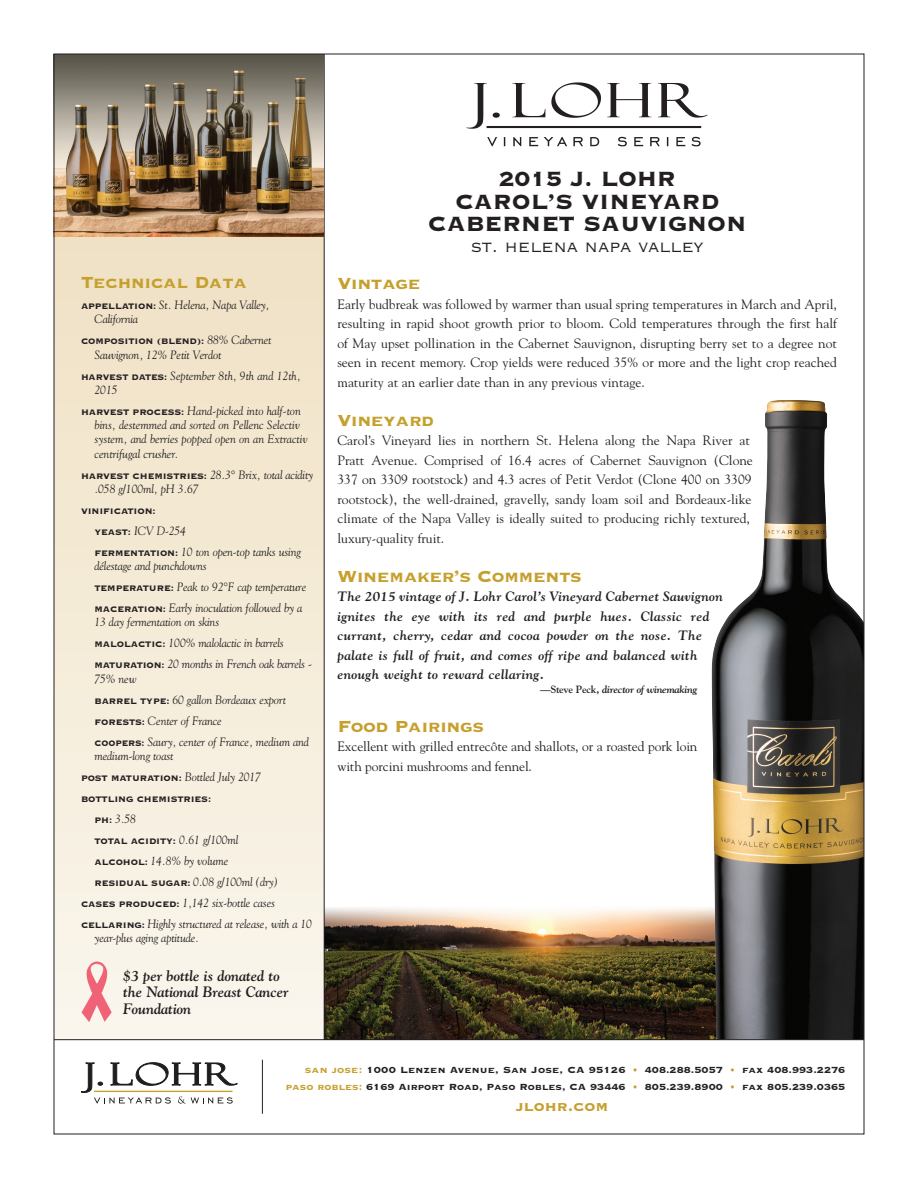
<style>
.page{position:relative;width:918px;height:1188px;background:#fff}
.page>*{position:absolute;margin:0;border:0;box-sizing:border-box;transform-origin:0 0}
.t1{font:27px "Copperplate Thirty Three BC";color:#231f20}
.t2{font:21px "Copperplate Thirty Three BC";letter-spacing:-.025em;color:#c6a02e}
.t3{font:21px "Copperplate Thirty Two BC";letter-spacing:-.01em;color:#231f20}
.t4{font:18px "Copperplate Thirty Three BC";color:#c6a02e}
.t5{font:italic 700 15px/16.5px "Goudy";letter-spacing:-.01em;color:#231f20}
.t6{font:13.5px/19.5px "Goudy";color:#231f20}
.t7{font:italic 700 13.5px/19.5px "Goudy";letter-spacing:.02em;color:#231f20}
.t8{font:italic 12px/14.2px "Goudy";letter-spacing:-.01em;color:#231f20}
.t9{font:11.7px "Copperplate Thirty Three BC";color:#231f20}
.t10{font:10.5px "Copperplate Thirty Three BC";letter-spacing:-.01em;color:#231f20}
.t11{font:italic 700 10.5px "Goudy";letter-spacing:-.025em;color:#231f20}
.s1{font-family:"Copperplate Thirty Three BC";font-style:normal;font-size:10.5px}
.s2{font-family:"Goudy";font-style:italic;font-size:12px}
.s3{font-style:normal}
.s4{color:#c6a02e}
</style>
<div class="page">
<img style="left:325px;top:908px;width:387px;height:131px">
<img style="left:712px;top:400px;width:150px;height:639px">
<img style="left:466px;top:82px;width:242px;height:65px">
<div style="left:54px;top:230px;width:270px;height:810px;background:linear-gradient(to bottom,#efe0c3,#faf7ee)"></div>
<svg style="left:81px;top:1063px;width:156px;height:41px"></svg>
<hr style="left:94px;top:1091px;width:138px;height:1px;background:#c7a22e">
<hr style="left:262px;top:1060px;width:1px;height:54px;background:#231f20">
<hr style="left:54px;top:1039px;width:810px;height:1px;background:#231f20">
<hr style="left:324px;top:54px;width:1px;height:986px;background:#231f20">
<svg style="left:82px;top:962px;width:30px;height:60px;background:#f5b2b6"></svg>
<img style="left:56px;top:56px;width:268px;height:180px">
<p class="t2" style="left:81px;top:272px;width:168px">Technical Data</p>
<p class="t8" style="left:95px;top:297px;width:176px;text-indent:-14px"><span class="s1">APPELLATION:</span> St. Helena, Napa Valley,<br>California</p>
<p class="t10" style="left:81px;top:336px;width:192px">COMPOSITION (BLEND): <span class="s2">88% Cabernet</span></p>
<p class="t8" style="left:95px;top:347px;width:128px">Sauvignon, 12% Petit Verdot</p>
<p class="t8" style="left:95px;top:368px;width:208px;text-indent:-14px"><span class="s1">HARVEST DATES:</span> September 8th, 9th and 12th,<br>2015</p>
<p class="t8" style="left:95px;top:403px;width:215px;text-indent:-14px"><span class="s1">HARVEST PROCESS:</span> Hand-picked into half-ton bins, destemmed and sorted on Pellenc Selectiv system, and berries popped open on an Extractiv centrifugal crusher.</p>
<p class="t8" style="left:95px;top:467px;width:220px;text-indent:-14px"><span class="s1">HARVEST CHEMISTRIES:</span> 28.3° Brix, total acidity .058 g/100ml, pH 3.67</p>
<p class="t10" style="left:81px;top:506px;width:76px">VINIFICATION:</p>
<p class="t8" style="left:94px;top:523px;width:93px"><span class="s1">YEAST:</span> ICV D-254</p>
<p class="t8" style="left:94px;top:544px;width:208px"><span class="s1">FERMENTATION:</span> 10 ton open-top tanks using délestage and punchdowns</p>
<p class="t8" style="left:94px;top:579px;width:213px"><span class="s1">TEMPERATURE:</span> Peak to 92°F cap temperature</p>
<p class="t8" style="left:94px;top:600px;width:209px"><span class="s1">MACERATION:</span> Early inoculation followed by a<br>13 day fermentation on skins</p>
<p class="t8" style="left:94px;top:636px;width:191px"><span class="s1">MALOLACTIC:</span> 100% malolactic in barrels</p>
<p class="t8" style="left:94px;top:657px;width:219px"><span class="s1">MATURATION:</span> 20 months in French oak barrels -<br>75% new</p>
<p class="t8" style="left:94px;top:692px;width:193px"><span class="s1">BARREL TYPE:</span> 60 gallon Bordeaux export</p>
<p class="t8" style="left:94px;top:713px;width:129px"><span class="s1">FORESTS:</span> Center of France</p>
<p class="t8" style="left:94px;top:734px;width:216px"><span class="s1">COOPERS:</span> Saury, center of France, medium and medium-long toast</p>
<p class="t10" style="left:81px;top:773px;width:182px">POST MATURATION: <span class="s2">Bottled July 2017</span></p>
<p class="t10" style="left:81px;top:794px;width:132px">BOTTLING CHEMISTRIES:</p>
<p class="t8" style="left:94px;top:811px;width:43px"><span class="s1">PH:</span> 3.58</p>
<p class="t10" style="left:94px;top:836px;width:146px">TOTAL ACIDITY: <span class="s2">0.61 g/100ml</span></p>
<p class="t8" style="left:94px;top:853px;width:135px"><span class="s1">ALCOHOL:</span> 14.8% by volume</p>
<p class="t8" style="left:94px;top:874px;width:185px"><span class="s1">RESIDUAL SUGAR:</span> 0.08 g/100ml (dry)</p>
<p class="t8" style="left:81px;top:895px;width:195px"><span class="s1">CASES PRODUCED:</span> 1,142 six-bottle cases</p>
<p class="t8" style="left:95px;top:916px;width:219px;text-indent:-14px"><span class="s1">CELLARING:</span> Highly structured at release, with a 10 year-plus aging aptitude.</p>
<p class="t5" style="left:123px;top:967px;width:167px">$3 per bottle is donated to the National Breast Cancer<br>Foundation</p>
<p class="t1" style="left:499px;top:165px;width:178px">2015 J. LOHR</p>
<p class="t1" style="left:455px;top:188px;width:266px">CAROL’S VINEYARD</p>
<p class="t1" style="left:428px;top:210px;width:320px">CABERNET SAUVIGNON</p>
<p class="t3" style="left:471px;top:236px;width:235px">st. helena napa valley</p>
<p class="t2" style="left:338px;top:273px;width:85px">Vintage</p>
<p class="t6" style="left:338px;top:294px;width:501px;text-align:justify">Early budbreak was followed by warmer than usual spring temperatures in March and April, resulting in rapid shoot growth prior to bloom. Cold temperatures through the first half of May upset pollination in the Cabernet Sauvignon, disrupting berry set to a degree not seen in recent memory. Crop yields were reduced 35% or more and the light crop reached maturity at an earlier date than in any previous vintage.</p>
<p class="t2" style="left:338px;top:410px;width:98px">Vineyard</p>
<p class="t6" style="left:338px;top:431px;width:417px">Carol’s Vineyard lies in northern St. Helena along the Napa River at Pratt Avenue. Comprised of 16.4 acres of Cabernet Sauvignon (Clone 337 on 3309 rootstock) and 4.3 acres of Petit Verdot (Clone 400 on 3309 rootstock), the well-drained, gravelly, sandy loam soil and Bordeaux-like climate of the Napa Valley is ideally suited to producing richly textured, luxury-quality fruit.</p>
<p class="t2" style="left:338px;top:566px;width:246px">Winemaker’s Comments</p>
<p class="t7" style="left:338px;top:587px;width:387px">The 2015 vintage of J. Lohr Carol’s Vineyard Cabernet Sauvignon ignites the eye with its red and purple hues. Classic red currant, cherry, cedar and cocoa powder on the nose. The palate is full of fruit, and comes off ripe and balanced with enough weight to reward cellaring.</p>
<p class="t11" style="left:540px;top:683px;width:159px"><span class="s3">—Steve Peck,</span> director of winemaking</p>
<p class="t2" style="left:338px;top:716px;width:148px">Food Pairings</p>
<p class="t6" style="left:338px;top:737px;width:362px">Excellent with grilled entrecôte and shallots, or a roasted pork loin with porcini mushrooms and fennel.</p>
<p class="t9" style="left:305px;top:1065px;width:542px"><span class="s4">san jose:</span> 1000 Lenzen Avenue, San Jose, CA 95126 <span class="s4">•</span> 408.288.5057 <span class="s4">•</span> fax 408.993.2276</p>
<p class="t9" style="left:286px;top:1081px;width:561px"><span class="s4">paso robles:</span> 6169 Airport Road, Paso Robles, CA 93446 <span class="s4">•</span> 805.239.8900 <span class="s4">•</span> fax 805.239.0365</p>
<p class="t4" style="left:516px;top:1097px;width:94px">jlohr.com</p>
</div>
